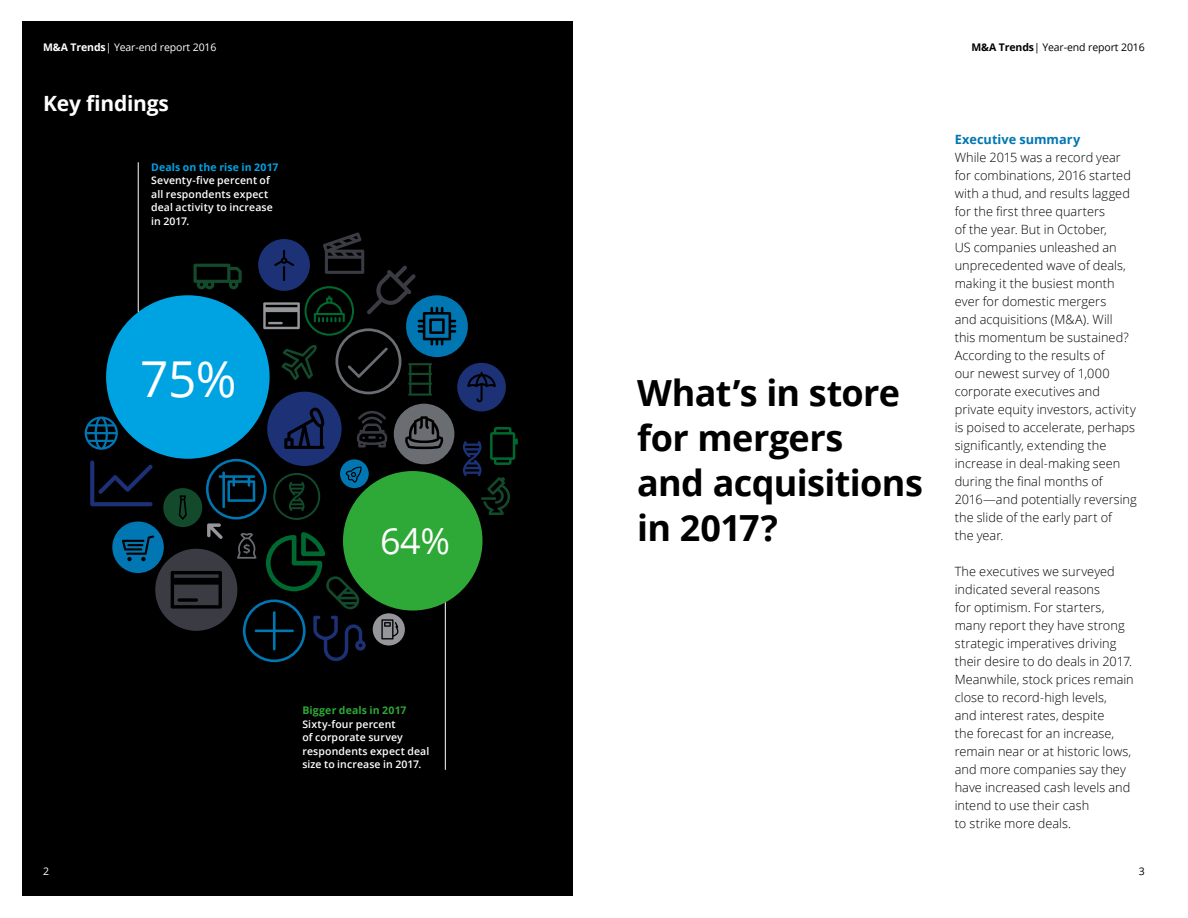
<style>
.page{position:relative;width:1188px;height:918px;background:#fff}
.page>*{position:absolute;margin:0;border:0;box-sizing:border-box;transform-origin:0 0}
.t1{font:49.5px "Open Sans";color:#fff}
.t2{font:700 36px/45px "Open Sans";letter-spacing:-.015em;color:#000}
.t3{font:36px "Open Sans";color:#fff}
.t4{font:700 21px "Open Sans";letter-spacing:-.01em;color:#fff}
.t5{font:300 12.75px/18px "Open Sans";letter-spacing:.005em;color:#000}
.t6{font:700 12.75px "Open Sans";color:#0077b3}
.t7{font:600 10.5px/13.5px "Open Sans";letter-spacing:.01em;color:#fff}
.t8{font:10.5px "Open Sans";letter-spacing:-.01em;color:#000}
.t9{font:10.5px "Open Sans";letter-spacing:-.01em;color:#fff}
.t10{font:700 10.5px "Open Sans";letter-spacing:.01em;color:#00a3e2}
.t11{font:700 10.5px "Open Sans";letter-spacing:.01em;color:#2ea836}
.s1{font-weight:700}
</style>
<div class="page">
<div style="left:22px;top:22px;width:550px;height:874px;background:#000"></div>
<svg style="left:85px;top:232px;width:433px;height:430px"></svg>
<hr style="left:138px;top:163px;width:1px;height:149px;background:#fff">
<hr style="left:445px;top:603px;width:1px;height:167px;background:#fff">
<p class="t9" style="left:43px;top:40px;width:175px"><span class="s1">M&amp;A Trends</span>| Year-end report 2016</p>
<h3 class="t4" style="left:43px;top:89px;width:127px">Key findings</h3>
<p class="t10" style="left:151px;top:159px;width:129px">Deals on the rise in 2017</p>
<p class="t7" style="left:151px;top:173px;width:123px">Seventy-five percent of all respondents expect deal activity to increase in 2017.</p>
<h1 class="t1" style="left:140px;top:345px;width:98px">75%</h1>
<h2 class="t3" style="left:380px;top:516px;width:72px">64%</h2>
<p class="t11" style="left:302px;top:703px;width:106px">Bigger deals in 2017</p>
<p class="t7" style="left:302px;top:717px;width:128px">Sixty-four percent<br>of corporate survey respondents expect deal size to increase in 2017.</p>
<h2 class="t2" style="left:637px;top:369px;width:287px">What’s in store for mergers<br>and acquisitions in 2017?</h2>
<p class="t8" style="left:972px;top:40px;width:175px"><span class="s1">M&amp;A Trends</span>| Year-end report 2016</p>
<p class="t6" style="left:955px;top:131px;width:127px">Executive summary</p>
<p class="t5" style="left:955px;top:148px;width:184px">While 2015 was a record year for combinations, 2016 started with a thud, and results lagged for the first three quarters<br>of the year. But in October,<br>US companies unleashed an unprecedented wave of deals, making it the busiest month ever for domestic mergers<br>and acquisitions (M&amp;A). Will<br>this momentum be sustained?<br>According to the results of<br>our newest survey of 1,000 corporate executives and private equity investors, activity is poised to accelerate, perhaps significantly, extending the increase in deal-making seen during the final months of<br>2016—and potentially reversing the slide of the early part of<br>the year.</p>
<p class="t5" style="left:955px;top:562px;width:181px">The executives we surveyed indicated several reasons<br>for optimism. For starters, many report they have strong strategic imperatives driving their desire to do deals in 2017.<br>Meanwhile, stock prices remain close to record-high levels,<br>and interest rates, despite<br>the forecast for an increase, remain near or at historic lows, and more companies say they have increased cash levels and intend to use their cash<br>to strike more deals.</p>
<p class="t9" style="left:43px;top:864px;width:8px">2</p>
<p class="t8" style="left:1139px;top:864px;width:8px">3</p>
</div>
